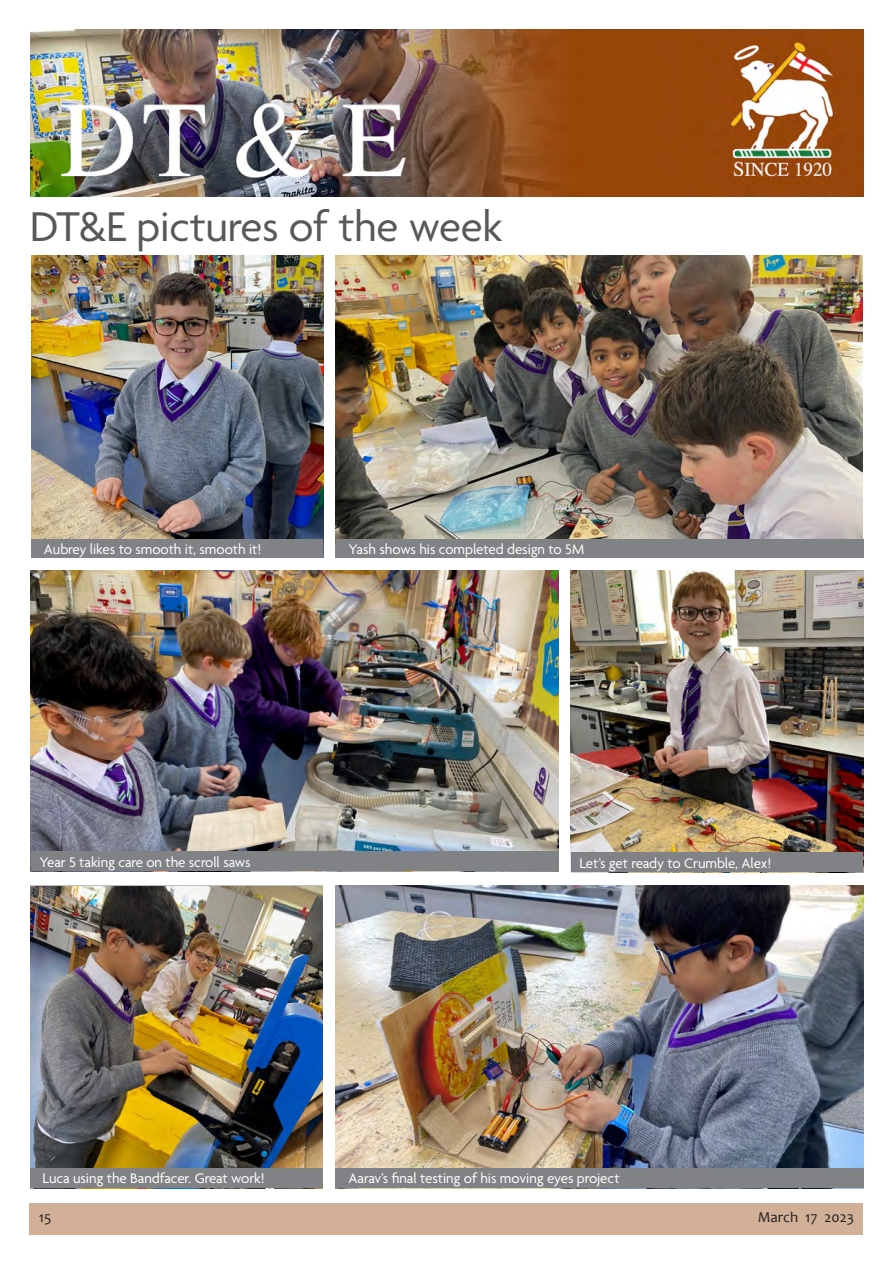
<style>
.page{position:relative;width:893px;height:1263px;background:#fff}
.page>*{position:absolute;margin:0;border:0;box-sizing:border-box;transform-origin:0 0}
.t1{font:45px "Agenda";letter-spacing:-.005em;color:#57585a}
.t2{font:15px "Agenda";letter-spacing:-.005em;color:#fff}
.t3{font:15px "Candara";color:#231f20}
</style>
<div class="page">
<div style="left:30px;top:1203px;width:833px;height:32px;background:#d2b097"></div>
<img style="left:30px;top:30px;width:834px;height:166px">
<img style="left:30px;top:570px;width:528px;height:301px">
<img style="left:571px;top:570px;width:293px;height:302px">
<img style="left:336px;top:886px;width:528px;height:282px">
<img style="left:30px;top:887px;width:293px;height:281px">
<img style="left:336px;top:255px;width:527px;height:284px">
<img style="left:31px;top:255px;width:293px;height:303px">
<div style="left:336px;top:539px;width:527px;height:19px;background:#808285"></div>
<div style="left:31px;top:539px;width:292px;height:19px;background:#808285"></div>
<div style="left:31px;top:851px;width:527px;height:20px;background:#808285"></div>
<div style="left:571px;top:852px;width:291px;height:20px;background:#808285"></div>
<div style="left:30px;top:1168px;width:293px;height:20px;background:#808285"></div>
<div style="left:336px;top:1168px;width:528px;height:20px;background:#808285"></div>
<p class="t1" style="left:30px;top:202px;width:474px">DT&amp;E pictures of the week</p>
<p class="t2" style="left:44px;top:541px;width:219px">Aubrey likes to smooth it, smooth it!</p>
<p class="t2" style="left:349px;top:541px;width:237px">Yash shows his completed design to 5M</p>
<p class="t2" style="left:40px;top:854px;width:213px">Year 5 taking care on the scroll saws</p>
<p class="t2" style="left:579px;top:855px;width:193px">Let’s get ready to Crumble, Alex!</p>
<p class="t2" style="left:43px;top:1170px;width:224px">Luca using the Bandfacer. Great work!</p>
<p class="t2" style="left:349px;top:1170px;width:273px">Aarav’s final testing of his moving eyes project</p>
<p class="t3" style="left:39px;top:1207px;width:14px">15</p>
<p class="t3" style="left:758px;top:1207px;width:98px">March 17 2023</p>
</div>
